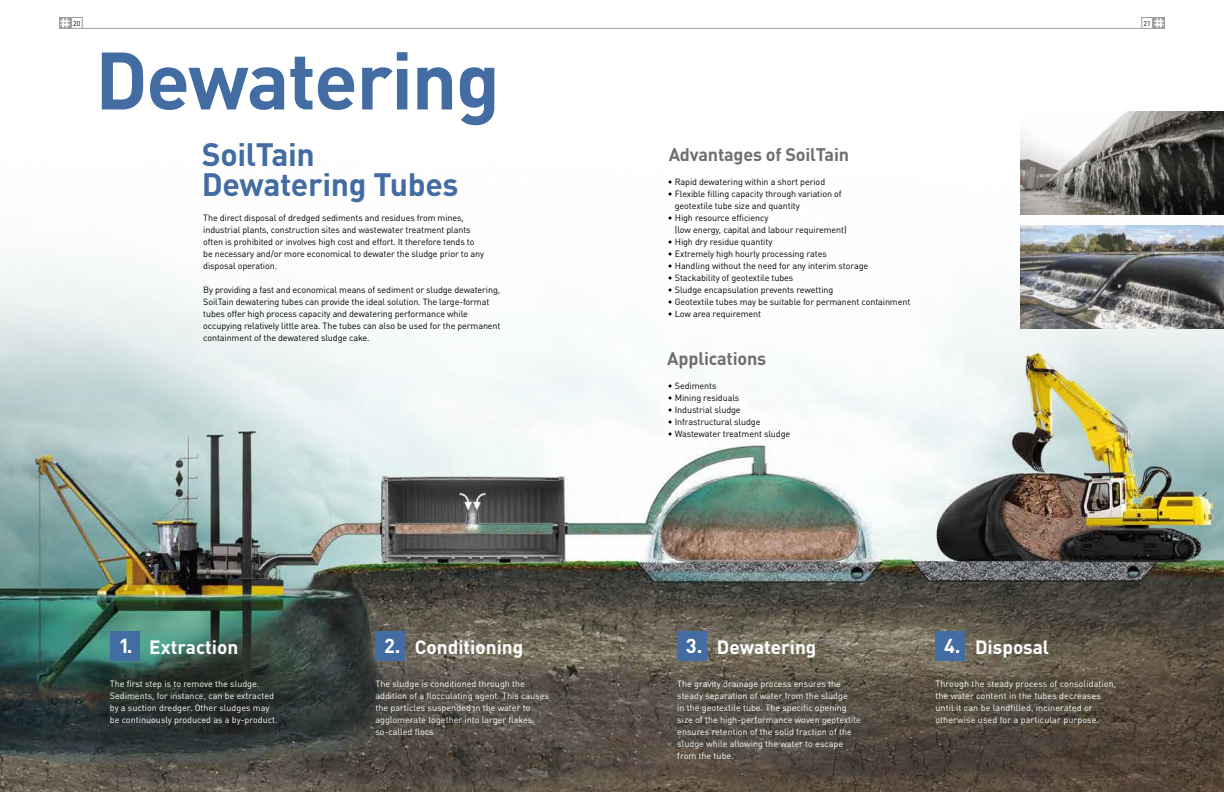
<style>
.page{position:relative;width:1224px;height:792px;background:#fff}
.page>*{position:absolute;margin:0;border:0;box-sizing:border-box;transform-origin:0 0}
.t1{font:700 80px "DINOT";letter-spacing:-.02em;color:#426ca2}
.t2{font:700 32px/30px "DINOT";letter-spacing:-.01em;color:#426ca2}
.t3{font:700 19px "DINOT";color:#fff}
.t4{font:700 18px "DINOT";letter-spacing:-.01em;color:#706f6f}
.t5{font:9px/12px "DINOT";letter-spacing:-.01em;color:#000}
.t6{font:9px/12px "DINOT";color:#fff}
.t7{font:7px "DINOT";color:#000}
.s1{font-size:20px}
</style>
<div class="page">
<img style="left:0;top:133px;width:1224px;height:659px">
<svg style="left:76px;top:654px;width:1148px;height:138px;background:#504c42"></svg>
<svg style="left:59px;top:17px;width:12px;height:12px"></svg>
<svg style="left:60px;top:18px;width:9px;height:9px"></svg>
<div style="left:71px;top:17px;width:11px;height:12px;border:1px solid #9d9d9c"></div>
<hr style="left:82px;top:28px;width:530px;height:1px;background:#9d9d9c">
<svg style="left:1153px;top:17px;width:12px;height:12px"></svg>
<svg style="left:1155px;top:18px;width:9px;height:9px"></svg>
<div style="left:1142px;top:17px;width:11px;height:12px;border:1px solid #9d9d9c"></div>
<hr style="left:612px;top:28px;width:530px;height:1px;background:#9d9d9c">
<div style="left:110px;top:631px;width:30px;height:29px;background:#426ca2"></div>
<div style="left:375px;top:631px;width:30px;height:29px;background:#426ca2"></div>
<div style="left:677px;top:631px;width:30px;height:29px;background:#426ca2"></div>
<div style="left:935px;top:631px;width:30px;height:29px;background:#426ca2"></div>
<img style="left:1021px;top:112px;width:203px;height:102px">
<img style="left:1021px;top:226px;width:203px;height:102px">
<p class="t7" style="left:73px;top:19px;width:9px">20</p>
<p class="t7" style="left:1144px;top:19px;width:9px">21</p>
<h1 class="t1" style="left:95px;top:28px;width:407px">Dewatering</h1>
<h2 class="t2" style="left:202px;top:139px;width:258px">SoilTain<br>Dewatering Tubes</h2>
<p class="t5" style="left:203px;top:212px;width:282px">The direct disposal of dredged sediments and residues from mines, industrial plants, construction sites and wastewater treatment plants often is prohibited or involves high cost and effort. It therefore tends to be necessary and/or more economical to dewater the sludge prior to any disposal operation.</p>
<p class="t5" style="left:203px;top:284px;width:299px">By providing a fast and economical means of sediment or sludge dewatering, SoilTain dewatering tubes can provide the ideal solution. The large-format tubes offer high process capacity and dewatering performance while occupying relatively little area. The tubes can also be used for the permanent containment of the dewatered sludge cake.</p>
<h3 class="t4" style="left:669px;top:143px;width:182px">Advantages of SoilTain</h3>
<p class="t5" style="left:668px;top:176px;width:159px">• Rapid dewatering within a short period</p>
<p class="t5" style="left:675px;top:188px;width:168px;text-indent:-7px">• Flexible filling capacity through variation of geotextile tube size and quantity</p>
<p class="t5" style="left:675px;top:212px;width:173px;text-indent:-7px">• High resource efficiency<br>(low energy, capital and labour requirement)</p>
<p class="t5" style="left:668px;top:236px;width:106px">• High dry residue quantity</p>
<p class="t5" style="left:668px;top:248px;width:160px">• Extremely high hourly processing rates</p>
<p class="t5" style="left:668px;top:260px;width:202px">• Handling without the need for any interim storage</p>
<p class="t5" style="left:668px;top:272px;width:127px">• Stackability of geotextile tubes</p>
<p class="t5" style="left:668px;top:284px;width:167px">• Sludge encapsulation prevents rewetting</p>
<p class="t5" style="left:668px;top:296px;width:244px">• Geotextile tubes may be suitable for permanent containment</p>
<p class="t5" style="left:668px;top:308px;width:95px">• Low area requirement</p>
<h3 class="t4" style="left:667px;top:347px;width:101px">Applications</h3>
<p class="t5" style="left:668px;top:380px;width:50px">• Sediments</p>
<p class="t5" style="left:668px;top:392px;width:73px">• Mining residuals</p>
<p class="t5" style="left:668px;top:404px;width:74px">• Industrial sludge</p>
<p class="t5" style="left:668px;top:416px;width:94px">• Infrastructural sludge</p>
<p class="t5" style="left:668px;top:427px;width:124px">• Wastewater treatment sludge</p>
<h3 class="t3" style="left:119px;top:635px;width:121px"><span class="s1">1.</span> Extraction</h3>
<h3 class="t3" style="left:384px;top:635px;width:141px"><span class="s1">2.</span> Conditioning</h3>
<h3 class="t3" style="left:686px;top:635px;width:132px"><span class="s1">3.</span> Dewatering</h3>
<h3 class="t3" style="left:944px;top:635px;width:107px"><span class="s1">4.</span> Disposal</h3>
<p class="t6" style="left:110px;top:678px;width:169px">The first step is to remove the sludge.<br>Sediments, for instance, can be extracted by a suction dredger. Other sludges may be continuously produced as a by-product.</p>
<p class="t6" style="left:375px;top:678px;width:175px">The sludge is conditioned through the addition of a flocculating agent. This causes the particles suspended in the water to agglomerate together into larger flakes, so-called flocs</p>
<p class="t6" style="left:677px;top:678px;width:185px">The gravity drainage process ensures the steady separation of water from the sludge<br>in the geotextile tube. The specific opening size of the high-performance woven geotextile ensures retention of the solid fraction of the sludge while allowing the water to escape from the tube.</p>
<p class="t6" style="left:935px;top:678px;width:182px">Through the steady process of consolidation, the water content in the tubes decreases until it can be landfilled, incinerated or otherwise used for a particular purpose.</p>
</div>
